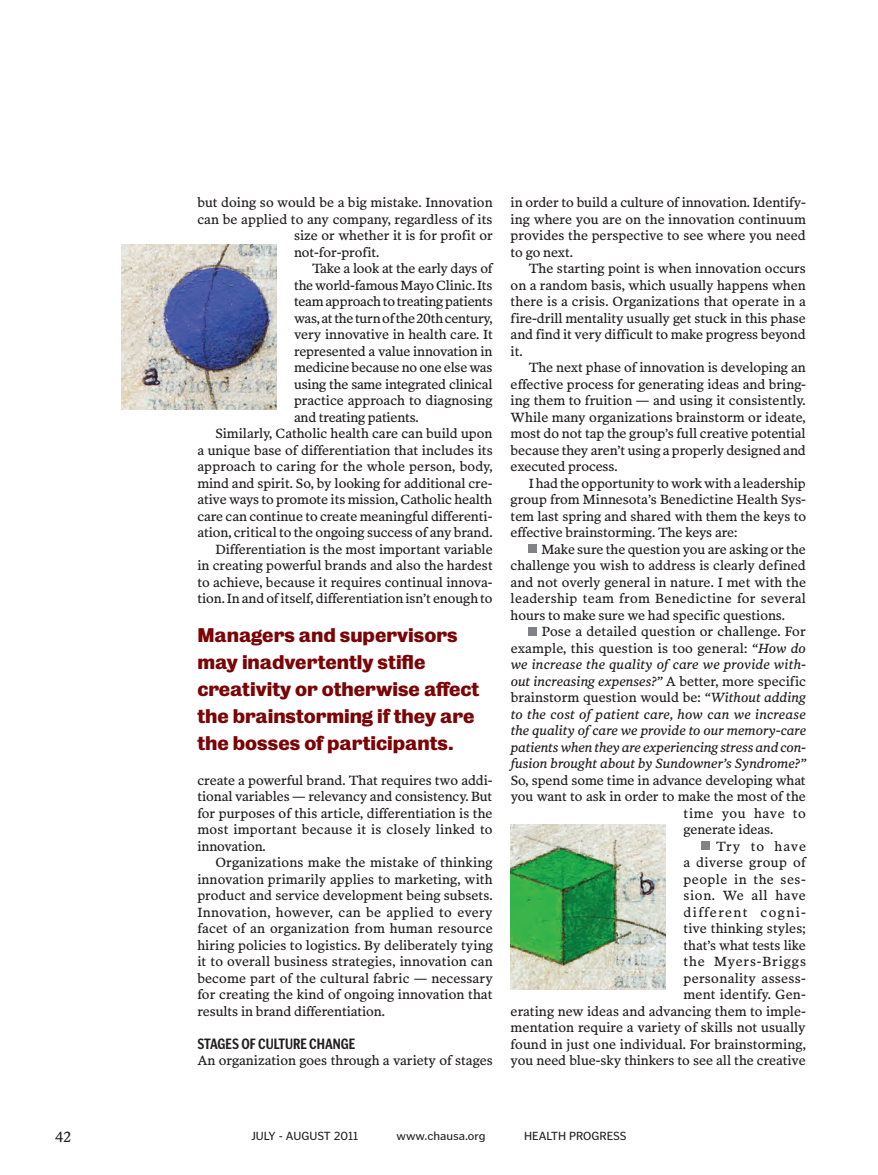
<style>
.page{position:relative;width:878px;height:1175px;background:#fff}
.page>*{position:absolute;margin:0;border:0;box-sizing:border-box;transform-origin:0 0}
._11-HP_SS_Pull_Quote{font:700 18px/27px "Bureau Grot";letter-spacing:-.005em;color:#7a0406}
._7-HP_SS_No_1_Headli{font:700 15px "Poynter Gothic Text Cond";color:#231f20}
.t1{font:15px "Poynter OS Text Three L";color:#231f20}
._6-HP_SS_Text{font:13.5px/16.5px "Poynter OS Text Three L";color:#231f20;text-align:justify}
._6-HP_SS_Text-2{font:italic 13.5px "Poynter OS Text Three L";letter-spacing:.005em;color:#231f20}
._6-HP_SS_Text-3{font:13.5px "Poynter OS Text Three L";letter-spacing:.055em;color:#231f20}
.t2{font:12px "Poynter Gothic Text";color:#231f20}
.s1{font-style:italic}
.s2{font-style:normal}
</style>
<div class="page">
<div style="left:528px;top:544px;width:9px;height:9px;background:#808285"></div>
<div style="left:528px;top:627px;width:9px;height:8px;background:#808285"></div>
<div style="left:701px;top:842px;width:8px;height:8px;background:#808285"></div>
<img style="left:121px;top:244px;width:155px;height:166px">
<img style="left:510px;top:824px;width:155px;height:165px">
<p class="_6-HP_SS_Text" style="left:197px;top:194px;width:297px">but doing so would be a big mistake. Innovation</p>
<p class="_6-HP_SS_Text" style="left:197px;top:211px;width:297px">can be applied to any company, regardless of its</p>
<p class="_6-HP_SS_Text" style="left:294px;top:227px;width:200px">size or whether it is for profit or</p>
<p class="_6-HP_SS_Text" style="left:294px;top:244px;width:87px">not-for-profit.</p>
<p class="_6-HP_SS_Text" style="left:294px;top:260px;width:200px;text-indent:18px">Take a look at the early days of the world-famous Mayo Clinic. Its team approach to treating patients was, at the turn of the 20th century, very innovative in health care. It represented a value innovation in medicine because no one else was using the same integrated clinical practice approach to diagnosing and treating patients.</p>
<p class="_6-HP_SS_Text" style="left:197px;top:425px;width:297px;text-indent:18px">Similarly, Catholic health care can build upon a unique base of differentiation that includes its approach to caring for the whole person, body, mind and spirit. So, by looking for additional cre&shy;ative ways to promote its mission, Catholic health care can continue to create meaningful differenti&shy;ation, critical to the ongoing success of any brand.</p>
<p class="_6-HP_SS_Text" style="left:197px;top:541px;width:297px;text-indent:18px">Differentiation is the most important variable in creating powerful brands and also the hardest to achieve, because it requires continual innova&shy;tion. In and of itself, differentiation isn’t enough to</p>
<p class="_11-HP_SS_Pull_Quote" style="left:197px;top:622px;width:284px">Managers and supervisors may inadvertently stifle creativity or otherwise affect the brainstorming if they are the bosses of participants.</p>
<p class="_6-HP_SS_Text" style="left:197px;top:772px;width:297px">create a powerful brand. That requires two addi&shy;tional variables — relevancy and consistency. But for purposes of this article, differentiation is the most important because it is closely linked to innovation.</p>
<p class="_6-HP_SS_Text" style="left:197px;top:854px;width:297px;text-indent:18px">Organizations make the mistake of thinking innovation primarily applies to marketing, with product and service development being subsets.<br>Innovation, however, can be applied to every facet of an organization from human resource hiring policies to logistics. By deliberately tying it to overall business strategies, innovation can become part of the cultural fabric — necessary for creating the kind of ongoing innovation that results in brand differentiation.</p>
<p class="_7-HP_SS_No_1_Headli" style="left:197px;top:1034px;width:159px">STAGES OF CULTURE CHANGE</p>
<p class="_6-HP_SS_Text" style="left:197px;top:1052px;width:297px">An organization goes through a variety of stages</p>
<p class="_6-HP_SS_Text" style="left:510px;top:194px;width:297px">in order to build a culture of innovation. Identify&shy;ing where you are on the innovation continuum provides the perspective to see where you need to go next.</p>
<p class="_6-HP_SS_Text" style="left:510px;top:260px;width:297px;text-indent:18px">The starting point is when innovation occurs on a random basis, which usually happens when there is a crisis. Organizations that operate in a fire-drill mentality usually get stuck in this phase and find it very difficult to make progress beyond it.</p>
<p class="_6-HP_SS_Text" style="left:510px;top:359px;width:297px;text-indent:18px">The next phase of innovation is developing an effective process for generating ideas and bring&shy;ing them to fruition — and using it consistently.<br>While many organizations brainstorm or ideate, most do not tap the group’s full creative potential because they aren’t using a properly designed and executed process.</p>
<p class="_6-HP_SS_Text" style="left:510px;top:475px;width:297px;text-indent:18px">I had the opportunity to work with a leadership group from Minnesota’s Benedictine Health Sys&shy;tem last spring and shared with them the keys to effective brainstorming. The keys are:</p>
<p class="_6-HP_SS_Text" style="left:510px;top:541px;width:297px;text-indent:31px">Make sure the question you are asking or the challenge you wish to address is clearly defined and not overly general in nature. I met with the leadership team from Benedictine for several hours to make sure we had specific questions.</p>
<p class="_6-HP_SS_Text" style="left:541px;top:623px;width:265px">Pose a detailed question or challenge. For</p>
<p class="_6-HP_SS_Text" style="left:510px;top:640px;width:297px">example, this question is too general: <span class="s1">“How do</span></p>
<p class="_6-HP_SS_Text-2" style="left:510px;top:656px;width:297px">we increase the quality of care we provide with-</p>
<p class="_6-HP_SS_Text-2" style="left:510px;top:673px;width:297px">out increasing expenses?” <span class="s2">A better, more specific</span></p>
<p class="_6-HP_SS_Text" style="left:510px;top:689px;width:297px">brainstorm question would be: <span class="s1">“Without adding</span></p>
<p class="_6-HP_SS_Text-2" style="left:510px;top:706px;width:297px">to the cost of patient care, how can we increase</p>
<p class="_6-HP_SS_Text-2" style="left:510px;top:722px;width:297px">the quality of care we provide to our memory-care</p>
<p class="_6-HP_SS_Text-2" style="left:510px;top:739px;width:297px">patients when they are experiencing stress and con-</p>
<p class="_6-HP_SS_Text-2" style="left:510px;top:755px;width:297px">fusion brought about by Sundowner’s Syndrome?”</p>
<p class="_6-HP_SS_Text" style="left:510px;top:772px;width:296px">So, spend some time in advance developing what</p>
<p class="_6-HP_SS_Text" style="left:510px;top:788px;width:297px">you want to ask in order to make the most of the</p>
<p class="_6-HP_SS_Text-3" style="left:683px;top:805px;width:124px">time you have to</p>
<p class="_6-HP_SS_Text" style="left:683px;top:821px;width:91px">generate ideas.</p>
<p class="_6-HP_SS_Text" style="left:510px;top:838px;width:297px;text-align:right">Try to have<br>a diverse group of<br>people in the ses-<br>sion. We all have<br>different cogni-<br>tive thinking styles;<br>that’s what tests like<br>the Myers-Briggs<br>personality assess-<br>ment identify. Gen-<br>erating new ideas and advancing them to imple&shy;mentation require a variety of skills not usually found in just one individual. For brainstorming, you need blue-sky thinkers to see all the creative</p>
<p class="t1" style="left:55px;top:1128px;width:17px">42</p>
<p class="t2" style="left:251px;top:1128px;width:108px">JULY - AUGUST 2011</p>
<p class="t2" style="left:396px;top:1128px;width:90px">www.chausa.org</p>
<p class="t2" style="left:524px;top:1128px;width:104px">HEALTH PROGRESS</p>
</div>
